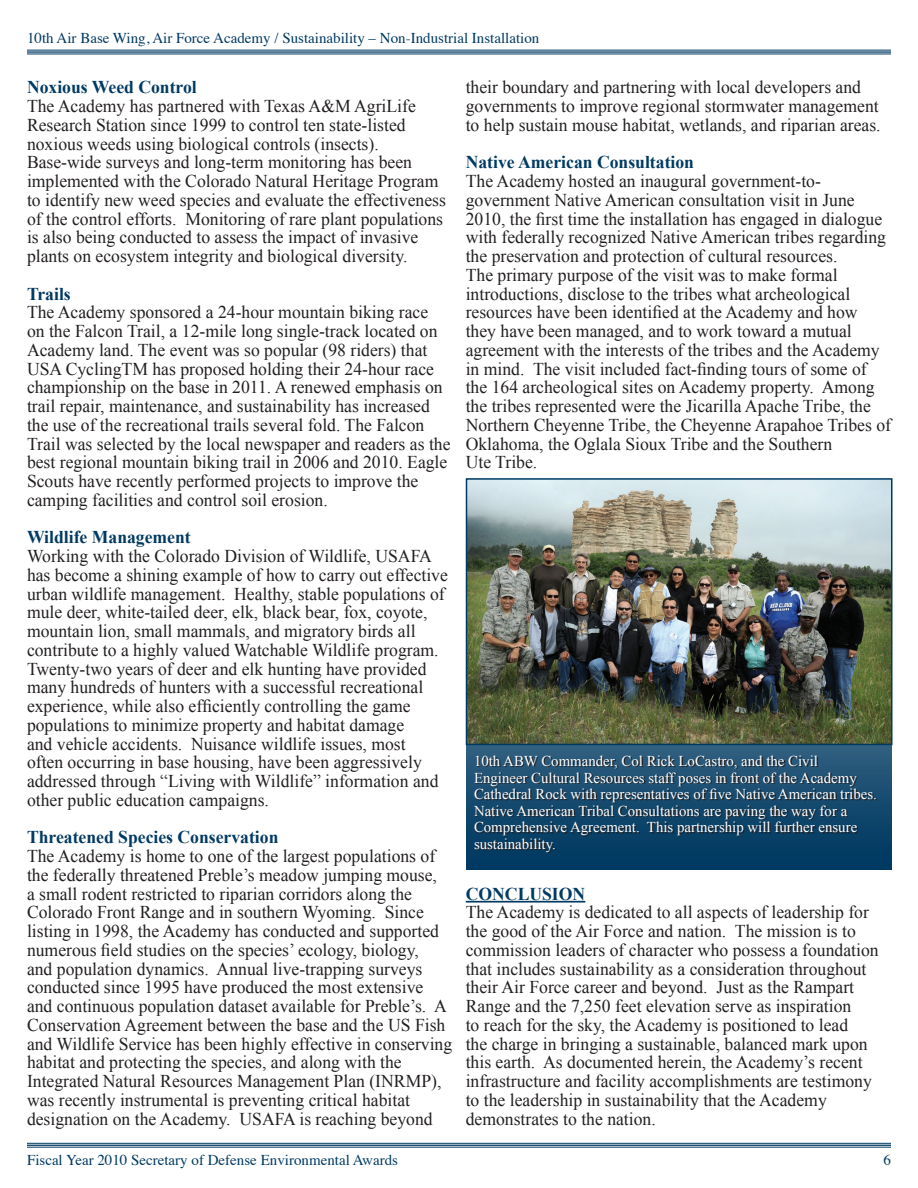
<style>
.page{position:relative;width:918px;height:1188px;background:#fff}
.page>*{position:absolute;margin:0;border:0;box-sizing:border-box;transform-origin:0 0}
.t1{font:18px/18.8px "Times New Roman";color:#231f20}
.t2{font:700 18px "Times New Roman";color:#003a62}
.t3{font:15px/16.5px "Times New Roman";color:#fff}
.t4{font:15px "Times";color:#003a62}
</style>
<div class="page">
<hr style="left:466px;top:901px;width:119px;height:2px;background:#003a62">
<hr style="left:27px;top:50px;width:864px;height:1px;background:#003a62">
<hr style="left:27px;top:51px;width:864px;height:2px;background:#003a62">
<hr style="left:27px;top:54px;width:864px;height:1px;background:#003a62">
<hr style="left:27px;top:1143px;width:864px;height:1px;background:#003a62">
<hr style="left:27px;top:1145px;width:864px;height:1px;background:#003a62">
<hr style="left:27px;top:1147px;width:864px;height:1px;background:#003a62">
<svg style="left:466px;top:745px;width:426px;height:124px;background:#14496e"></svg>
<img style="left:469px;top:481px;width:420px;height:261px">
<div style="left:466px;top:478px;width:426px;height:267px;border:2px solid #003a62"></div>
<svg style="left:475px;top:757px;width:402px;height:96px;background:#164363"></svg>
<p class="t4" style="left:27px;top:24px;width:514px">10th Air Base Wing, Air Force Academy / Sustainability – Non-Industrial Installation</p>
<p class="t2" style="left:27px;top:75px;width:171px">Noxious Weed Control</p>
<p class="t1" style="left:27px;top:97px;width:421px">The Academy has partnered with Texas A&amp;M AgriLife Research Station since 1999 to control ten state-listed noxious weeds using biological controls (insects).<br>Base-wide surveys and long-term monitoring has been implemented with the Colorado Natural Heritage Program to identify new weed species and evaluate the effectiveness of the control efforts. Monitoring of rare plant populations is also being conducted to assess the impact of invasive plants on ecosystem integrity and biological diversity.</p>
<p class="t2" style="left:27px;top:281px;width:45px">Trails</p>
<p class="t1" style="left:27px;top:303px;width:425px">The Academy sponsored a 24-hour mountain biking race<br>on the Falcon Trail, a 12-mile long single-track located on Academy land. The event was so popular (98 riders) that USA CyclingTM has proposed holding their 24-hour race championship on the base in 2011. A renewed emphasis on trail repair, maintenance, and sustainability has increased the use of the recreational trails several fold. The Falcon Trail was selected by the local newspaper and readers as the best regional mountain biking trail in 2006 and 2010. Eagle Scouts have recently performed projects to improve the camping facilities and control soil erosion.</p>
<p class="t2" style="left:27px;top:525px;width:165px">Wildlife Management</p>
<p class="t1" style="left:27px;top:547px;width:422px">Working with the Colorado Division of Wildlife, USAFA has become a shining example of how to carry out effective urban wildlife management. Healthy, stable populations of mule deer, white-tailed deer, elk, black bear, fox, coyote, mountain lion, small mammals, and migratory birds all contribute to a highly valued Watchable Wildlife program.<br>Twenty-two years of deer and elk hunting have provided many hundreds of hunters with a successful recreational experience, while also efficiently controlling the game populations to minimize property and habitat damage<br>and vehicle accidents. Nuisance wildlife issues, most<br>often occurring in base housing, have been aggressively addressed through “Living with Wildlife” information and other public education campaigns.</p>
<p class="t2" style="left:27px;top:825px;width:253px">Threatened Species Conservation</p>
<p class="t1" style="left:27px;top:847px;width:427px">The Academy is home to one of the largest populations of the federally threatened Preble’s meadow jumping mouse,<br>a small rodent restricted to riparian corridors along the Colorado Front Range and in southern Wyoming. Since listing in 1998, the Academy has conducted and supported numerous field studies on the species’ ecology, biology,<br>and population dynamics. Annual live-trapping surveys conducted since 1995 have produced the most extensive and continuous population dataset available for Preble’s. A Conservation Agreement between the base and the US Fish and Wildlife Service has been highly effective in conserving habitat and protecting the species, and along with the Integrated Natural Resources Management Plan (INRMP), was recently instrumental is preventing critical habitat designation on the Academy. USAFA is reaching beyond</p>
<p class="t1" style="left:466px;top:78px;width:416px">their boundary and partnering with local developers and governments to improve regional stormwater management to help sustain mouse habitat, wetlands, and riparian areas.</p>
<p class="t2" style="left:466px;top:150px;width:230px">Native American Consultation</p>
<p class="t1" style="left:466px;top:172px;width:427px">The Academy hosted an inaugural government-to&shy;government Native American consultation visit in June 2010, the first time the installation has engaged in dialogue with federally recognized Native American tribes regarding the preservation and protection of cultural resources.<br>The primary purpose of the visit was to make formal introductions, disclose to the tribes what archeological resources have been identified at the Academy and how they have been managed, and to work toward a mutual agreement with the interests of the tribes and the Academy in mind. The visit included fact-finding tours of some of the 164 archeological sites on Academy property. Among the tribes represented were the Jicarilla Apache Tribe, the Northern Cheyenne Tribe, the Cheyenne Arapahoe Tribes of Oklahoma, the Oglala Sioux Tribe and the Southern<br>Ute Tribe.</p>
<p class="t3" style="left:474px;top:753px;width:404px">10th ABW Commander, Col Rick LoCastro, and the Civil<br>Engineer Cultural Resources staff poses in front of the Academy Cathedral Rock with representatives of five Native American tribes.<br>Native American Tribal Consultations are paving the way for a Comprehensive Agreement. This partnership will further ensure sustainability.</p>
<p class="t2" style="left:466px;top:881px;width:121px">CONCLUSION</p>
<p class="t1" style="left:466px;top:903px;width:414px">The Academy is dedicated to all aspects of leadership for the good of the Air Force and nation. The mission is to commission leaders of character who possess a foundation that includes sustainability as a consideration throughout their Air Force career and beyond. Just as the Rampart Range and the 7,250 feet elevation serve as inspiration<br>to reach for the sky, the Academy is positioned to lead<br>the charge in bringing a sustainable, balanced mark upon this earth. As documented herein, the Academy’s recent infrastructure and facility accomplishments are testimony to the leadership in sustainability that the Academy demonstrates to the nation.</p>
<p class="t4" style="left:27px;top:1146px;width:373px">Fiscal Year 2010 Secretary of Defense Environmental Awards</p>
<p class="t4" style="left:884px;top:1146px;width:9px">6</p>
</div>
